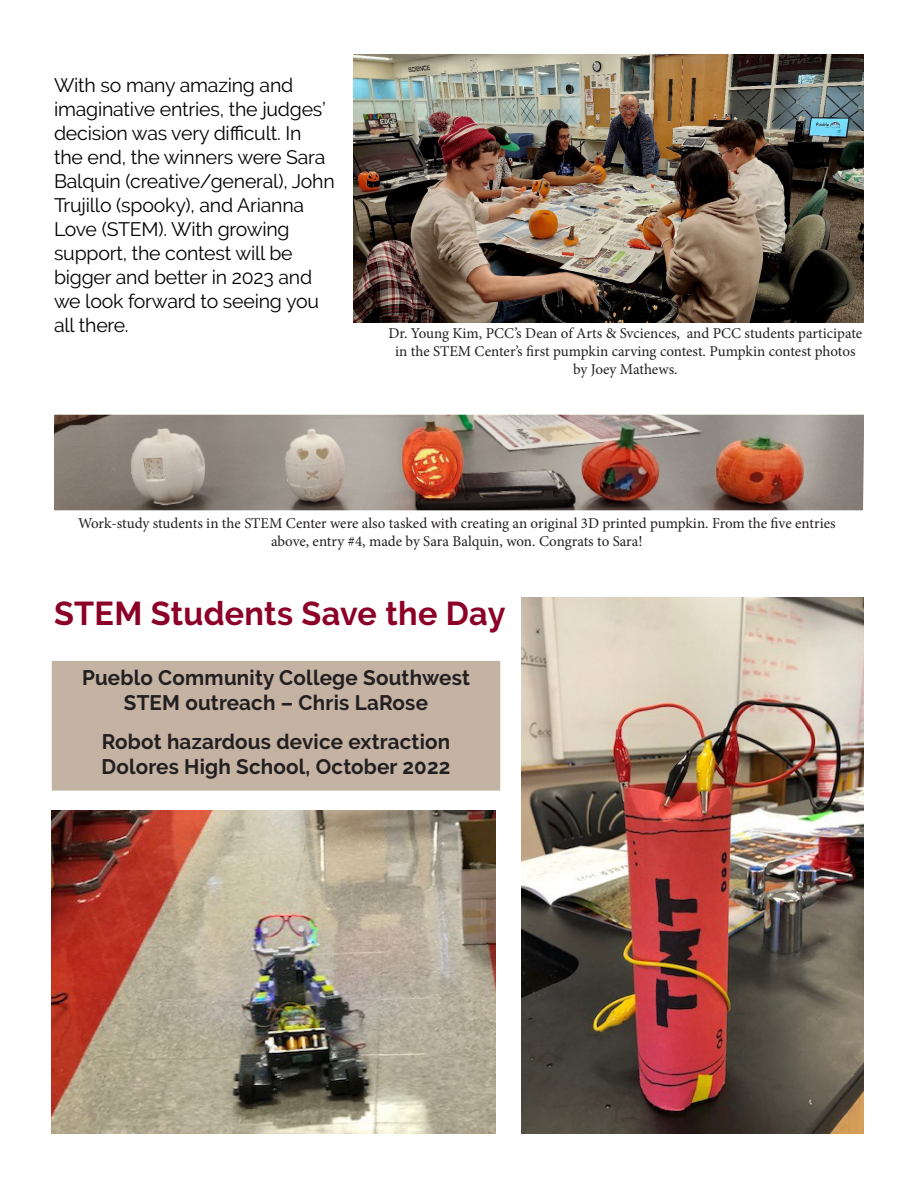
<style>
.page{position:relative;width:918px;height:1188px;background:#fff}
.page>*{position:absolute;margin:0;border:0;box-sizing:border-box;transform-origin:0 0}
.t1{font:700 33px "Raleway";letter-spacing:.01em;color:#8c0028}
.t2{font:700 21px "Raleway";letter-spacing:.01em;color:#231f20}
.t3{font:19.5px/24px "Raleway";letter-spacing:-.01em;color:#000}
.t4{font:15px/18px "Minion Pro";color:#231f20;text-align:center}
</style>
<div class="page">
<img style="left:54px;top:415px;width:810px;height:95px">
<img style="left:353px;top:54px;width:511px;height:268px">
<div style="left:54px;top:663px;width:444px;height:125px;background:#c4b2a3"></div>
<div style="left:52px;top:661px;width:448px;height:130px;border:4px solid #c3b3a3"></div>
<img style="left:522px;top:598px;width:342px;height:536px">
<img style="left:52px;top:810px;width:444px;height:324px">
<p class="t3" style="left:54px;top:73px;width:282px">With so many amazing and imaginative entries, the judges’ decision was very difficult. In the end, the winners were Sara<br>Balquin (creative/general), John<br>Trujillo (spooky), and Arianna<br>Love (STEM). With growing support, the contest will be bigger and better in 2023 and we look forward to seeing you all there.</p>
<p class="t4" style="left:389px;top:324px;width:475px">Dr. Young Kim, PCC’s Dean of Arts &amp; Svciences, and PCC students participate in the STEM Center’s first pumpkin carving contest. Pumpkin contest photos by Joey Mathews.</p>
<p class="t4" style="left:78px;top:515px;width:759px">Work-study students in the STEM Center were also tasked with creating an original 3D printed pumpkin. From the five entries above, entry #4, made by Sara Balquin, won. Congrats to Sara!</p>
<p class="t1" style="left:54px;top:595px;width:453px">STEM Students Save the Day</p>
<p class="t2" style="left:82px;top:666px;width:390px">Pueblo Community College Southwest</p>
<p class="t2" style="left:124px;top:691px;width:306px">STEM outreach – Chris LaRose</p>
<p class="t2" style="left:102px;top:730px;width:350px">Robot hazardous device extraction</p>
<p class="t2" style="left:101px;top:755px;width:351px">Dolores High School, October 2022</p>
</div>
